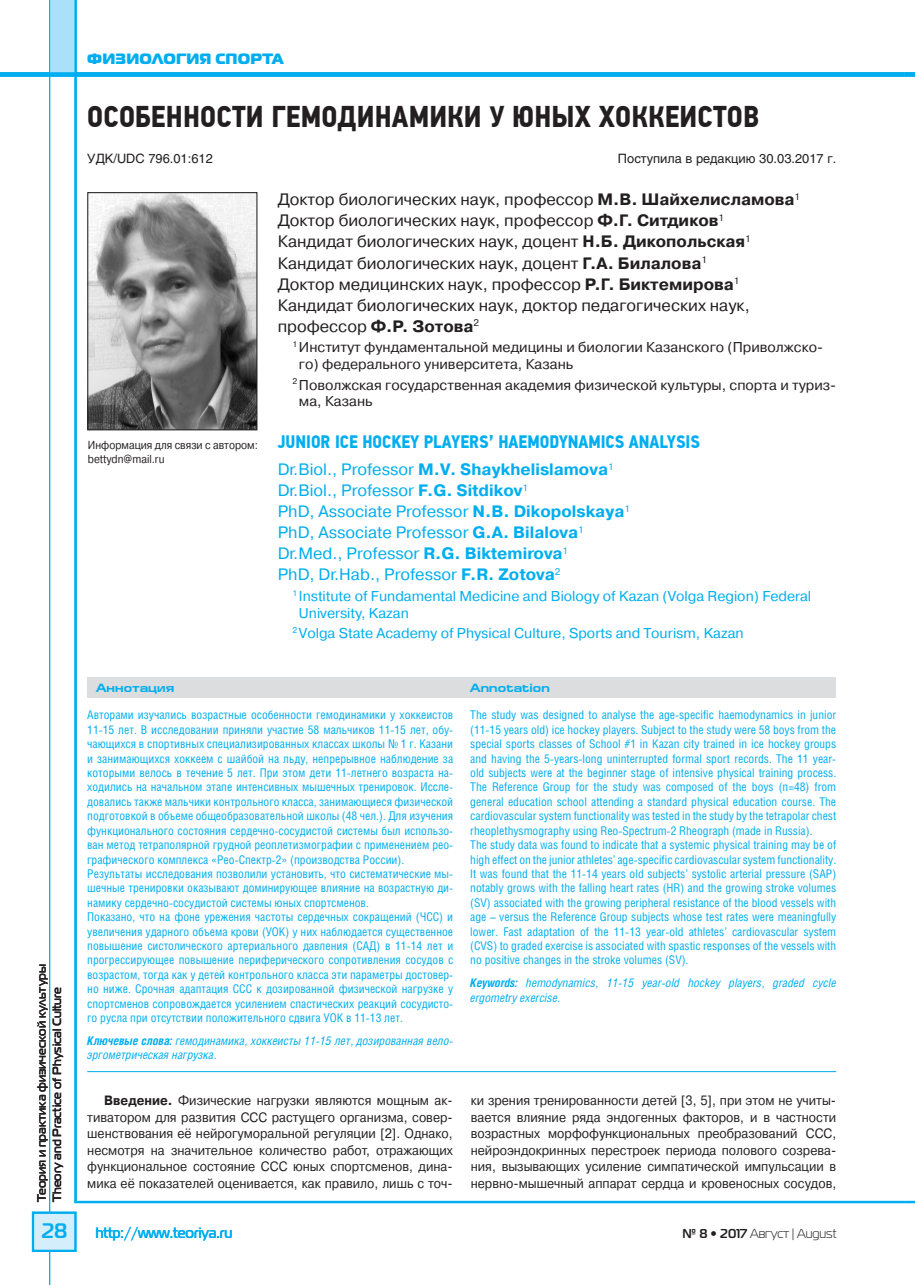
<style>
.page{position:relative;width:915px;height:1285px;background:#fff}
.page>*{position:absolute;margin:0;border:0;box-sizing:border-box;transform-origin:0 0}
.t1{font:700 30px "PF Din Text Cond Pro";letter-spacing:.005em;color:#231f20}
.t2{font:700 21px "Magistral C";color:#00aeef}
.t3{font:700 18px "PF Din Text Cond Pro";color:#00aeef}
.t4{font:16.5px/21px "Pragmatica C";color:#231f20}
.t5{font:16.5px/21px "Pragmatica C";color:#00aeef}
.t6{font:700 15px "Magistral C";color:#00aeef;scale:.92 1}
.t7{font:15px "Magistral Black C";letter-spacing:.015em;color:#00aeef}
.t8{font:14.25px/20.7px "Pragmatica C";color:#231f20}
.t9{font:14.25px/20.7px "Pragmatica C";color:#00aeef}
.t10{font:13.5px/16.5px "Pragmatica C";color:#231f20;text-align:justify;scale:.92 1}
.t11{font:12.9px "Magistral C";color:#231f20}
.t12{font:12.75px "Helios";color:#231f20}
.t13{font:12px/14.4px "Helios Cond";color:#00aeef}
.t14{font:italic 12px/14.4px "Helios Cond";color:#00aeef}
.t15{font:700 12px/15.5px "Magistral C";color:#231f20}
.t16{font:700 12px "Europe Ext";color:#00aeef;scale:.92 1}
.t17{font:11.7px/14px "Pragmatica C";color:#231f20;scale:.88 1}
.t18{font:8.25px "Pragmatica C";color:#00aeef}
.t19{font:8.25px "Pragmatica C";color:#231f20}
.s1{font-weight:700}
</style>
<div class="page">
<img style="left:89px;top:194px;width:166px;height:234px">
<div style="left:87px;top:192px;width:170px;height:238px;border:1px solid #231f20"></div>
<div style="left:50px;top:0;width:25px;height:74px;background:#aae0f9"></div>
<div style="left:0;top:72px;width:904px;height:5px;background:#00aeef"></div>
<hr style="left:74px;top:0;width:3px;height:1201px;background:#00aeef">
<hr style="left:74px;top:1200px;width:830px;height:2px;background:#00aeef">
<hr style="left:49px;top:0;width:1px;height:1284px;background:#00aeef">
<div style="left:32px;top:1211px;width:44px;height:40px;background:#d4effb;border:2px solid #00aeef"></div>
<div style="left:904px;top:72px;width:10px;height:5px;background:#00aeef"></div>
<svg style="left:904px;top:1200px;width:10px;height:2px"></svg>
<hr style="left:87px;top:1070px;width:749px;height:1px;background:#00aeef">
<div style="left:87px;top:676px;width:748px;height:21px;background:#dcdddf"></div>
<p class="t7" style="left:87px;top:48px;width:198px">ФИЗИОЛОГИЯ СПОРТА</p>
<h1 class="t1" style="left:87px;top:98px;width:673px">Особенности гемодинамики у юных хоккеистов</h1>
<p class="t12" style="left:87px;top:151px;width:127px">УДК/UDC 796.01:612</p>
<p class="t12" style="left:617px;top:151px;width:217px">Поступила в редакцию 30. 03.2017 г.</p>
<p class="t4" style="left:277px;top:189px;width:524px">Доктор биологических наук, профессор <span class="s1">М.В. Шайхелисламова</span><sup>1<br></sup>Доктор биологических наук, профессор <span class="s1">Ф.Г. Ситдиков</span><sup>1<br></sup>Кандидат биологических наук, доцент <span class="s1">Н.Б. Дикопольская</span><sup>1<br></sup>Кандидат биологических наук, доцент <span class="s1">Г.А. Билалова</span><sup>1<br></sup>Доктор медицинских наук, профессор <span class="s1">Р.Г. Биктемирова</span><sup>1<br></sup>Кандидат биологических наук, доктор педагогических наук, профессор <span class="s1">Ф.Р. Зотова</span><sup>2</sup></p>
<p class="t8" style="left:299px;top:337px;width:525px">Институт фундаментальной медицины и биологии Казанского (Приволжско-</p>
<p class="t19" style="left:292px;top:339px;width:6px">1</p>
<p class="t8" style="left:299px;top:353px;width:538px">го) федерального университета, Казань<br>Поволжская государственная академия физической культуры, спорта и туриз-</p>
<p class="t19" style="left:292px;top:377px;width:6px">2</p>
<p class="t17" style="left:88px;top:438px;width:194px">Информация для связи с автором: bettydn@mail.ru</p>
<p class="t8" style="left:299px;top:391px;width:75px">ма, Казань</p>
<h3 class="t3" style="left:277px;top:430px;width:423px">JUNIOR ICE HOCKEY PLAYERS’ HAEMODYNAMICS ANALYSIS</h3>
<p class="t5" style="left:277px;top:459px;width:354px">Dr.Biol., Professor <span class="s1">M.V. Shaykhelislamova</span><sup>1<br></sup>Dr.Biol., Professor <span class="s1">F.G. Sitdikov</span><sup>1<br></sup>PhD, Associate Professor <span class="s1">N.B. Dikopolskaya</span><sup>1<br></sup>PhD, Associate Professor <span class="s1">G.A. Bilalova</span><sup>1<br></sup>Dr.Med., Professor <span class="s1">R.G. Biktemirova</span><sup>1<br></sup>PhD, Dr.Hab., Professor <span class="s1">F.R. Zotova</span><sup>2</sup></p>
<p class="t9" style="left:299px;top:585px;width:513px">Institute of Fundamental Medicine and Biology of Kazan (Volga Region) Federal</p>
<p class="t18" style="left:292px;top:588px;width:6px">1</p>
<p class="t9" style="left:299px;top:602px;width:446px">University, Kazan<br>Volga State Academy of Physical Culture, Sports and Tourism, Kazan</p>
<p class="t18" style="left:292px;top:625px;width:6px">2</p>
<p class="t15" style="left:34px;top:1201px;width:239px;rotate:-90deg">Теория и практика физической культуры<br>Theory and Practice of Physical Culture</p>
<p class="t16" style="left:96px;top:681px;width:87px">Аннотация</p>
<p class="t16" style="left:469px;top:681px;width:88px">Annotation</p>
<p class="t13" style="left:470px;top:707px;width:367px">The study was designed to analyse the age-specific haemodynamics in junior (11-15 years old) ice hockey players. Subject to the study were 58 boys from the special sports classes of School #1 in Kazan city trained in ice hockey groups and having the 5-years-long uninterrupted formal sport records. The 11 year&shy;old subjects were at the beginner stage of intensive physical training process.<br>The Reference Group for the study was composed of the boys (n=48) from general education school attending a standard physical education course. The cardiovascular system functionality was tested in the study by the tetrapolar chest rheoplethysmography using Reo-Spectrum-2 Rheograph (made in Russia).<br>The study data was found to indicate that a systemic physical training may be of high effect on the junior athletes’ age-specific cardiovascular system functionality.<br>It was found that the 11-14 years old subjects’ systolic arterial pressure (SAP) notably grows with the falling heart rates (HR) and the growing stroke volumes (SV) associated with the growing peripheral resistance of the blood vessels with age – versus the Reference Group subjects whose test rates were meaningfully lower. Fast adaptation of the 11-13 year-old athletes’ cardiovascular system (CVS) to graded exercise is associated with spastic responses of the vessels with no positive changes in the stroke volumes (SV).</p>
<p class="t14" style="left:470px;top:975px;width:367px"><span class="s1">Keywords:</span> hemodynamics, 11-15 year-old hockey players, graded cycle ergometry exercise.</p>
<p class="t13" style="left:87px;top:707px;width:367px">Авторами изучались возрастные особенности гемодинамики у хоккеистов 11-15 лет. В исследовании приняли участие 58 мальчиков 11-15 лет, обу&shy;чающихся в спортивных специализированных классах школы № 1 г. Казани и занимающихся хоккеем с шайбой на льду, непрерывное наблюдение за которыми велось в течение 5 лет. При этом дети 11-летнего возраста на&shy;ходились на начальном этапе интенсивных мышечных тренировок. Иссле&shy;довались также мальчики контрольного класса, занимающиеся физической подготовкой в объеме общеобразовательной школы (48 чел.). Для изучения функционального состояния сердечно-сосудистой системы был использо&shy;ван метод тетраполярной грудной реоплетизмографии с применением рео&shy;графического комплекса «Рео-Спектр-2» (производства России).<br>Результаты исследования позволили установить, что систематические мы&shy;шечные тренировки оказывают доминирующее влияние на возрастную ди&shy;намику сердечно-сосудистой системы юных спортсменов.<br>Показано, что на фоне урежения частоты сердечных сокращений (ЧСС) и увеличения ударного объема крови (УОК) у них наблюдается существенное повышение систолического артериального давления (САД) в 11-14 лет и прогрессирующее повышение периферического сопротивления сосудов с возрастом, тогда как у детей контрольного класса эти параметры достовер&shy;но ниже. Срочная адаптация ССС к дозированной физической нагрузке у спортсменов сопровождается усилением спастических реакций сосудисто&shy;го русла при отсутствии положительного сдвига УОК в 11-13 лет.</p>
<p class="t14" style="left:87px;top:1033px;width:367px"><span class="s1">Ключевые слова:</span> гемодинамика, хоккеисты 11-15 лет, дозированная вело&shy;эргометрическая нагрузка.</p>
<p class="t10" style="left:87px;top:1092px;width:398px;text-indent:17px"><span class="s1">Введение.</span> Физические нагрузки являются мощным ак&shy;тиватором для развития ССС растущего организма, совер&shy;шенствования её нейрогуморальной регуляции [2]. Однако, несмотря на значительное количество работ, отражающих функциональное состояние ССС юных спортсменов, дина&shy;мика её показателей оценивается, как правило, лишь с точ-</p>
<p class="t10" style="left:470px;top:1092px;width:398px">ки зрения тренированности детей [3, 5], при этом не учиты&shy;вается влияние ряда эндогенных факторов, и в частности возрастных морфофункциональных преобразований ССС, нейроэндокринных перестроек периода полового созрева&shy;ния, вызывающих усиление симпатической импульсации в нервно-мышечный аппарат сердца и кровеносных сосудов,</p>
<h2 class="t2" style="left:41px;top:1217px;width:28px">28</h2>
<p class="t11" style="left:682px;top:1226px;width:155px"><span class="s1">№ 8 • 2017</span> Август | August</p>
<p class="t6" style="left:96px;top:1223px;width:150px">http://www.teoriya.ru</p>
</div>
